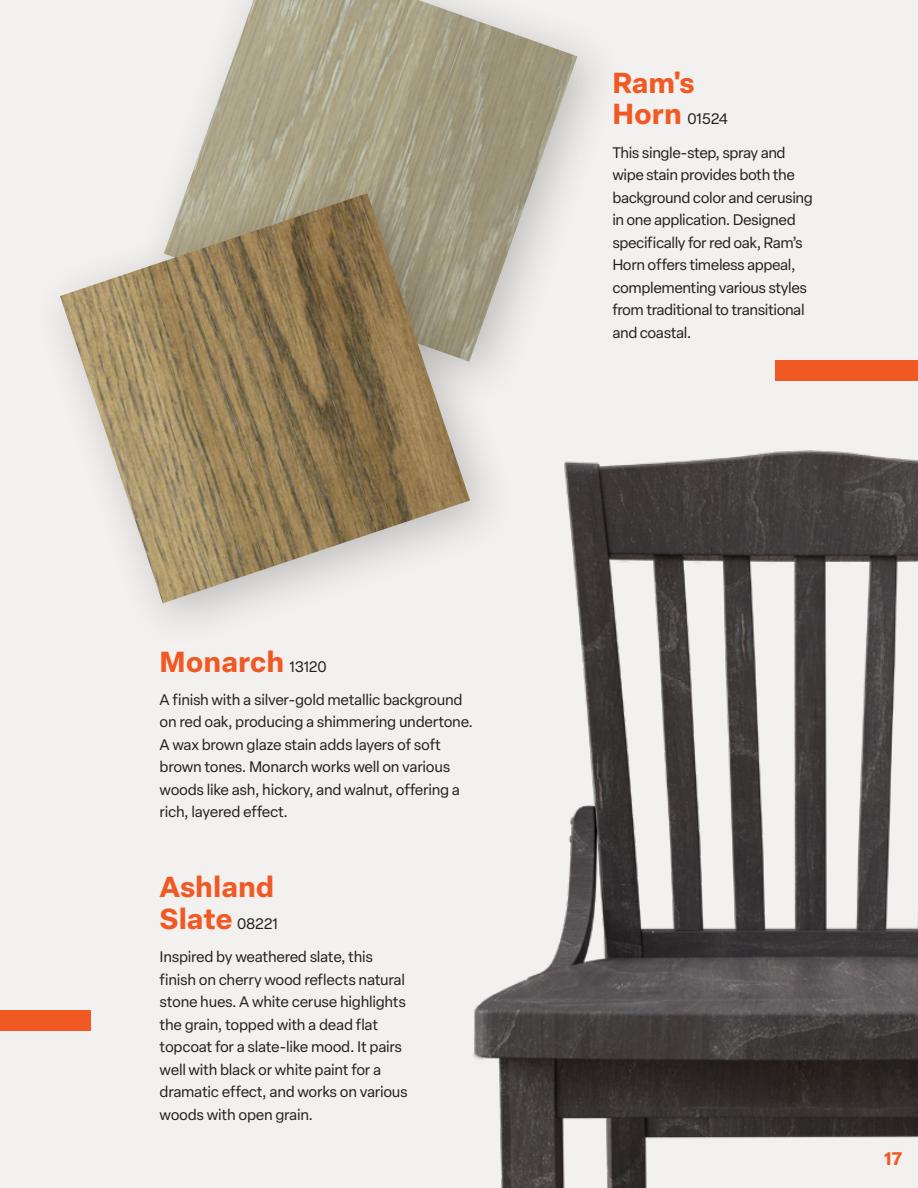
<style>
.page{position:relative;width:918px;height:1188px;background:#f2f1ef}
.page>*{position:absolute;margin:0;border:0;box-sizing:border-box;transform-origin:0 0}
.t1{font:700 28.5px "Elza Text";color:#f15924}
.t2{font:700 18px "Elza Text";color:#f15924}
.t3{font:15px/22.5px "Elza Text";letter-spacing:-.025em;color:#231f20}
.s1{font-weight:400;font-size:15px;color:#231f20}
.s2{font-weight:700;font-size:28.5px;color:#f15924}
</style>
<div class="page">
<div style="left:0;top:1010px;width:91px;height:20px;background:#f15924"></div>
<img style="left:473px;top:450px;width:445px;height:738px">
<img style="left:192px;top:0;width:385px;height:309px">
<div style="left:31px;top:165px;width:487px;height:487px;background:#231f20;opacity:.25"></div>
<img style="left:60px;top:193px;width:410px;height:410px">
<div style="left:776px;top:360px;width:142px;height:21px;background:#f15924"></div>
<p class="t1" style="left:160px;top:640px;width:169px">Monarch <span class="s1">13120</span></p>
<p class="t3" style="left:160px;top:688px;width:315px">A finish with a silver-gold metallic background on red oak, producing a shimmering undertone.<br>A wax brown glaze stain adds layers of soft brown tones. Monarch works well on various woods like ash, hickory, and walnut, offering a rich, layered effect.</p>
<p class="t1" style="left:160px;top:865px;width:116px">Ashland</p>
<p class="t1" style="left:160px;top:897px;width:120px">Slate <span class="s1">08221</span></p>
<p class="t3" style="left:160px;top:945px;width:250px">Inspired by weathered slate, this finish on cherry wood reflects natural stone hues. A white ceruse highlights the grain, topped with a dead flat topcoat for a slate-like mood. It pairs well with black or white paint for a dramatic effect, and works on various woods with open grain.</p>
<p class="t1" style="left:612px;top:61px;width:84px">Ram's</p>
<p class="t3" style="left:612px;top:107px;width:117px"><span class="s2">Horn</span> 01524</p>
<p class="t3" style="left:612px;top:140px;width:202px">This single-step, spray and wipe stain provides both the background color and cerusing in one application. Designed specifically for red oak, Ram’s<br>Horn offers timeless appeal, complementing various styles from traditional to transitional and coastal.</p>
<p class="t2" style="left:884px;top:1144px;width:19px">17</p>
</div>
